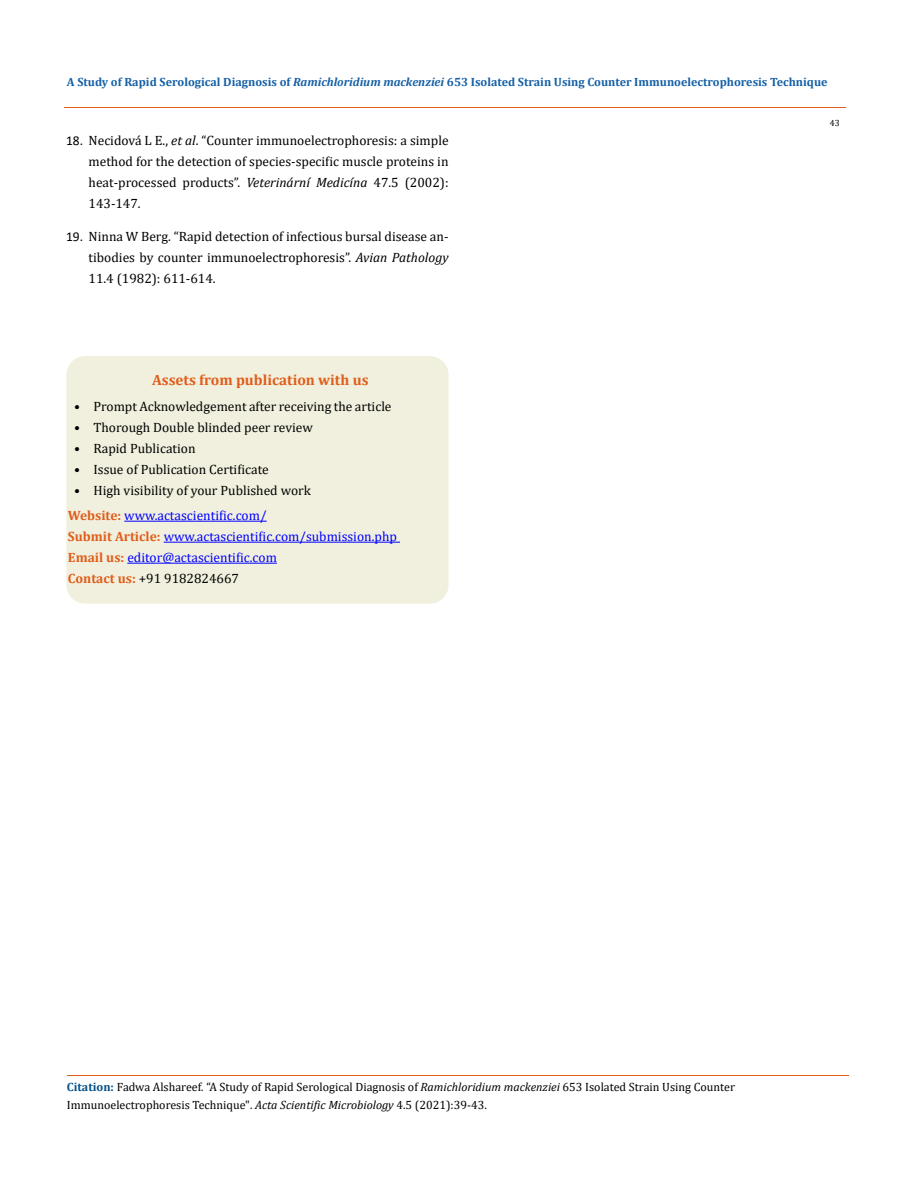
<style>
.page{position:relative;width:917px;height:1188px;background:#fff}
.page>*{position:absolute;margin:0;border:0;box-sizing:border-box;transform-origin:0 0}
.t1{font:700 15px "Cambria";color:#e05d1a}
.t2{font:13.5px/21px "Cambria";color:#000;text-align:justify}
.t3{font:13.5px/21px "Cambria";color:#00f}
.t4{font:12px/18px "Cambria";color:#000}
.t5{font:700 12px "Cambria";color:#1560a6}
.t6{font:9px "Cambria";color:#000}
.s1{font-style:italic}
.s2{font-family:"Calibri"}
.s3{font-weight:700;color:#e05d1a}
.s4{color:#000}
.s5{font-weight:700;color:#035089}
</style>
<div class="page">
<hr style="left:64px;top:108px;width:781px;height:1px;background:#e05d1a">
<hr style="left:67px;top:1076px;width:781px;height:1px;background:#e05d1a">
<div style="left:67px;top:357px;width:381px;height:246px;background:#f1f0de;border-radius:18px"></div>
<div style="left:66px;top:356px;width:382px;height:248px;border:2px solid #f1f0de;border-radius:18px"></div>
<hr style="left:124px;top:521px;width:143px;height:1px;background:#00f">
<hr style="left:164px;top:542px;width:236px;height:1px;background:#00f">
<hr style="left:127px;top:563px;width:150px;height:1px;background:#00f">
<p class="t5" style="left:67px;top:73px;width:762px">A Study of Rapid Serological Diagnosis of <span class="s1">Ramichloridium mackenziei</span> 653 Isolated Strain Using Counter Immunoelectrophoresis Technique</p>
<p class="t2" style="left:89px;top:130px;width:361px;text-indent:-23px"><span class="s2">18.</span> Necidová L E., <span class="s1">et al</span>. “Counter immunoelectrophoresis: a simple method for the detection of species-specific muscle proteins in heat-processed products”. <span class="s1">Veterinární Medicína</span> 47.5 (2002):<br>143-147.</p>
<p class="t2" style="left:89px;top:226px;width:361px;text-indent:-23px"><span class="s2">19.</span> Ninna W Berg. “Rapid detection of infectious bursal disease an&shy;tibodies by counter immunoelectrophoresis”. <span class="s1">Avian Pathology </span>11.4 (1982): 611-614.</p>
<p class="t1" style="left:152px;top:369px;width:218px">Assets from publication with us</p>
<p class="t2" style="left:74px;top:396px;width:319px">• Prompt Acknowledgement after receiving the article</p>
<p class="t2" style="left:74px;top:417px;width:240px">• Thorough Double blinded peer review</p>
<p class="t2" style="left:74px;top:438px;width:123px">• Rapid Publication</p>
<p class="t2" style="left:74px;top:459px;width:196px">• Issue of Publication Certificate</p>
<p class="t2" style="left:74px;top:480px;width:238px">• High visibility of your Published work</p>
<p class="t3" style="left:68px;top:505px;width:330px"><span class="s3">Website:</span> www.actascientific.com/<br><span class="s3">Submit Article:</span> www.actascientific.com/submission.php <span class="s3">Email us:</span> editor@actascientific.com<br><span class="s3">Contact us:</span> <span class="s4">+91 9182824667</span></p>
<p class="t6" style="left:829px;top:118px;width:11px">43</p>
<p class="t4" style="left:67px;top:1078px;width:669px"><span class="s5">Citation:</span> Fadwa Alshareef<span class="s1">.</span> “A Study of Rapid Serological Diagnosis of <span class="s1">Ramichloridium mackenziei</span> 653 Isolated Strain Using Counter<br>Immunoelectrophoresis Technique". <span class="s1">Acta Scientific Microbiology</span> 4.5 (2021):39-43.</p>
</div>
